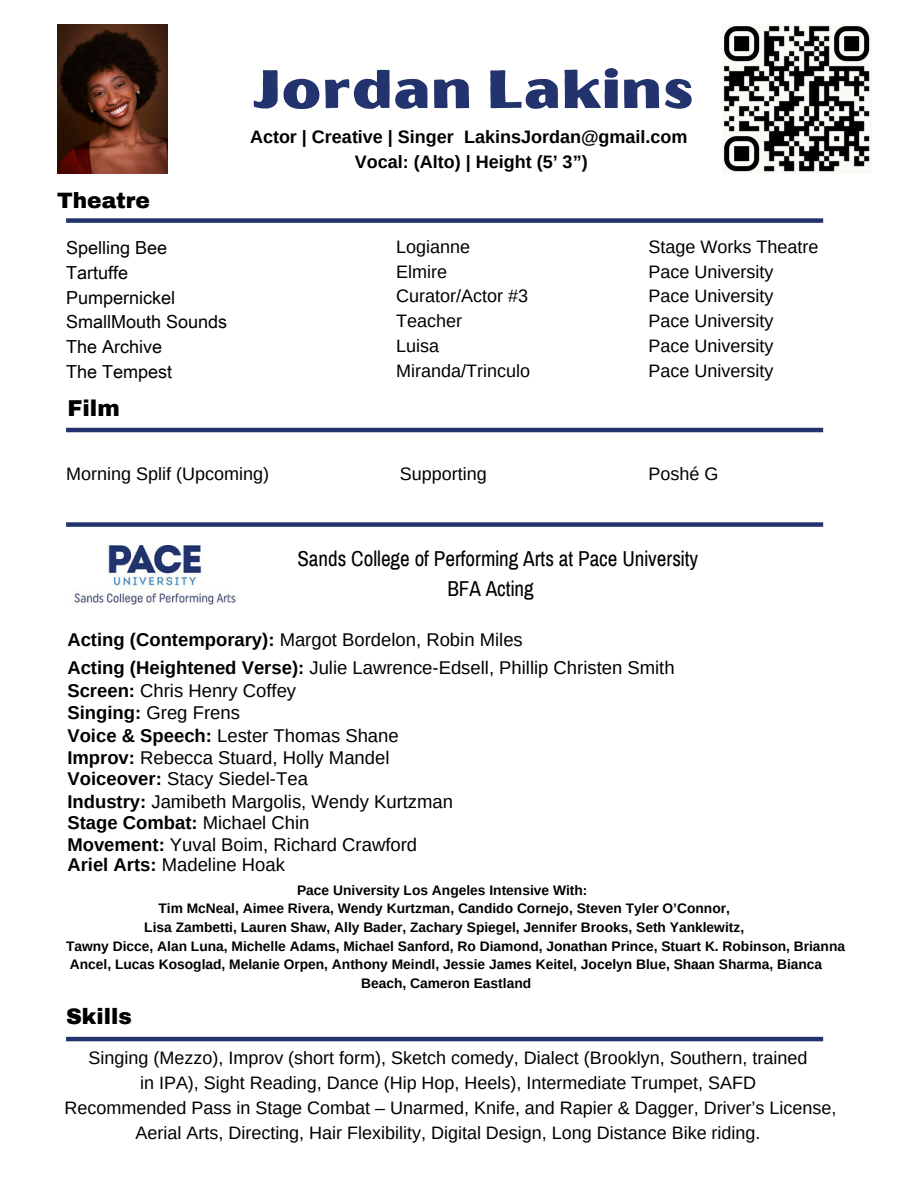
<style>
.page{position:relative;width:918px;height:1188px;background:#fff}
.page>*{position:absolute;margin:0;border:0;box-sizing:border-box;transform-origin:0 0}
.t1{font:54px "Oilvare Base";color:#22336e}
.t2{font:900 22.5px "Archivo";color:#000}
.t3{font:900 21.9px "Archivo";color:#000}
.t4{font:900 21.75px "Archivo";color:#000}
.t5{font:21.15px/29.2px "Archivo Narrow";color:#000}
.t6{font:18.45px/22px "Arimo";color:#000}
.t7{font:18px/24.8px "Arimo";color:#000}
.t8{font:700 18px/24.8px "Arimo";color:#000;text-align:center}
.t9{font:18px/24.8px "Arial Unicode MS";color:#000}
.t10{font:700 13.8px "Arimo";color:#000}
.s1{font-weight:700}
</style>
<div class="page">
<img style="left:74px;top:546px;width:162px;height:58px">
<div style="left:66px;top:218px;width:757px;height:5px;background:#22336e"></div>
<img style="left:57px;top:24px;width:110px;height:150px">
<img style="left:722px;top:25px;width:148px;height:147px">
<hr style="left:66px;top:428px;width:757px;height:4px;background:#22336e">
<div style="left:66px;top:522px;width:757px;height:5px;background:#22336e"></div>
<hr style="left:66px;top:1037px;width:757px;height:4px;background:#22336e">
<p class="t4" style="left:57px;top:189px;width:94px">Theatre</p>
<h4 class="t1" style="left:252px;top:56px;width:444px">Jordan Lakins</h4>
<h4 class="t8" style="left:250px;top:125px;width:439px">Actor | Creative | Singer LakinsJordan@gmail.com<br>Vocal: (Alto) | Height (5’ 3”)</h4>
<h4 class="t9" style="left:66px;top:235px;width:162px">Spelling Bee<br>Tartuffe<br>Pumpernickel<br>SmallMouth Sounds<br>The Archive<br>The Tempest</h4>
<h4 class="t7" style="left:396px;top:234px;width:135px">Logianne<br>Elmire<br>Curator/Actor #3<br>Teacher<br>Luisa<br>Miranda/Trinculo</h4>
<p class="t2" style="left:67px;top:396px;width:54px">Film</p>
<p class="t7" style="left:649px;top:234px;width:171px">Stage Works Theatre<br>Pace University<br>Pace University<br>Pace University<br>Pace University<br>Pace University</p>
<h2 class="t7" style="left:66px;top:461px;width:204px">Morning Splif (Upcoming)</h2>
<h4 class="t7" style="left:400px;top:461px;width:89px">Supporting</h4>
<h4 class="t7" style="left:649px;top:461px;width:71px">Poshé G</h4>
<h4 class="t5" style="left:447px;top:545px;width:252px;text-indent:-150px">Sands College of Performing Arts at Pace University<br>BFA Acting</h4>
<p class="t6" style="left:67px;top:626px;width:609px;line-height:28px"><span class="s1">Acting (Contemporary):</span> Margot Bordelon, Robin Miles<br><span class="s1">Acting (Heightened Verse):</span> Julie Lawrence-Edsell, Phillip Christen Smith</p>
<p class="t6" style="left:67px;top:679px;width:387px"><span class="s1">Screen:</span> Chris Henry Coffey<br><span class="s1">Singing:</span> Greg Frens<br><span class="s1">Voice &amp; Speech:</span> Lester Thomas Shane<br><span class="s1">Improv:</span> Rebecca Stuard, Holly Mandel<br><span class="s1">Voiceover:</span> Stacy Siedel-Tea<br><span class="s1">Industry:</span> Jamibeth Margolis, Wendy Kurtzman<br><span class="s1">Stage Combat:</span> Michael Chin<br><span class="s1">Movement:</span> Yuval Boim, Richard Crawford</p>
<h1 class="t6" style="left:67px;top:853px;width:219px"><span class="s1">Ariel Arts:</span> Madeline Hoak</h1>
<h4 class="t10" style="left:297px;top:882px;width:292px">Pace University Los Angeles Intensive With:</h4>
<p class="t10" style="left:158px;top:901px;width:573px">Tim McNeal, Aimee Rivera, Wendy Kurtzman, Candido Cornejo, Steven Tyler O’Connor,</p>
<p class="t10" style="left:144px;top:920px;width:601px">Lisa Zambetti, Lauren Shaw, Ally Bader, Zachary Spiegel, Jennifer Brooks, Seth Yanklewitz,</p>
<p class="t10" style="left:66px;top:938px;width:781px">Tawny Dicce, Alan Luna, Michelle Adams, Michael Sanford, Ro Diamond, Jonathan Prince, Stuart K. Robinson, Brianna</p>
<p class="t10" style="left:70px;top:957px;width:754px">Ancel, Lucas Kosoglad, Melanie Orpen, Anthony Meindl, Jessie James Keitel, Jocelyn Blue, Shaan Sharma, Bianca</p>
<p class="t10" style="left:361px;top:975px;width:172px">Beach, Cameron Eastland</p>
<h2 class="t3" style="left:66px;top:1005px;width:67px">Skills</h2>
<h2 class="t7" style="left:65px;top:1046px;width:773px;text-align:center">Singing (Mezzo), Improv (short form), Sketch comedy, Dialect (Brooklyn, Southern, trained<br>in IPA), Sight Reading, Dance (Hip Hop, Heels), Intermediate Trumpet, SAFD<br>Recommended Pass in Stage Combat – Unarmed, Knife, and Rapier &amp; Dagger, Driver’s License, Aerial Arts, Directing, Hair Flexibility, Digital Design, Long Distance Bike riding.</h2>
</div>
